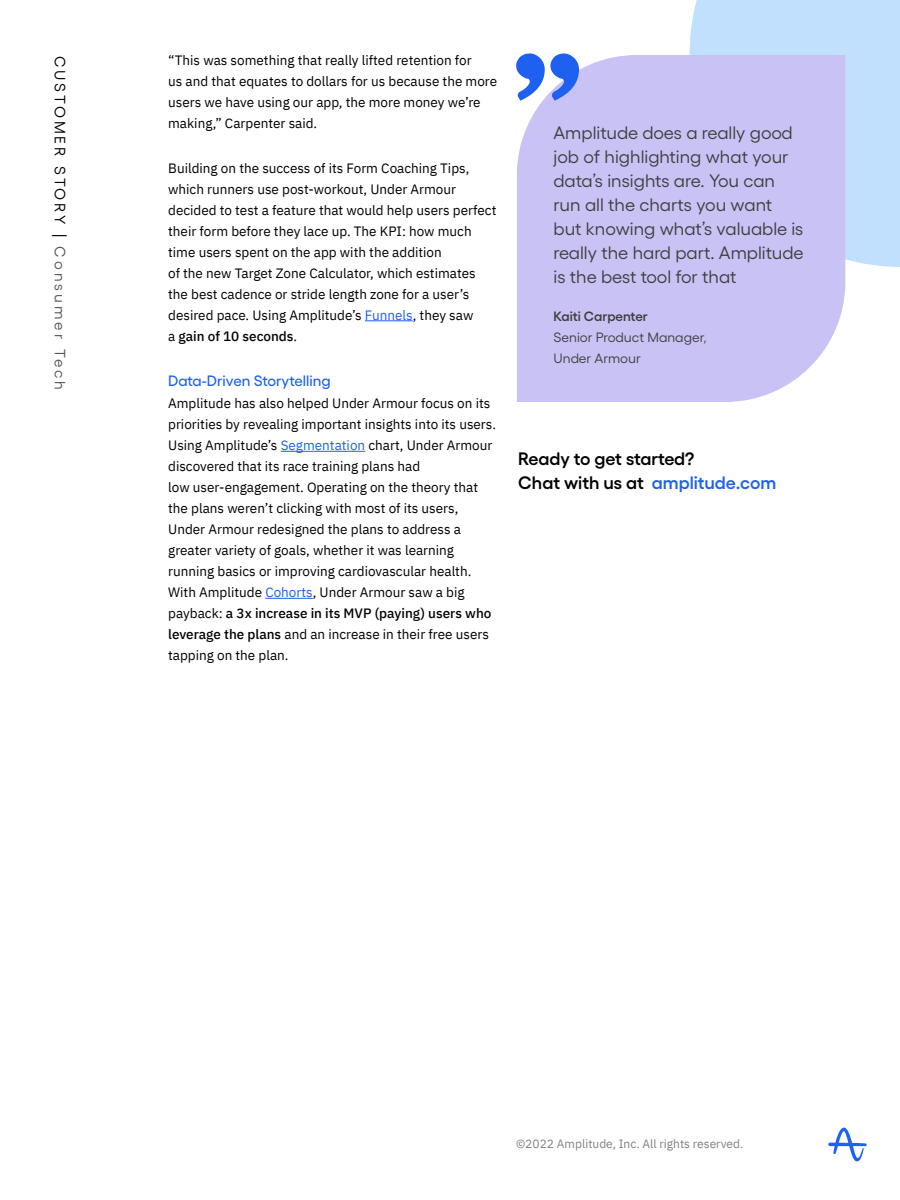
<style>
.page{position:relative;width:900px;height:1200px;background:#fff}
.page>*{position:absolute;margin:0;border:0;box-sizing:border-box;transform-origin:0 0}
.t1{font:18px/24px "Gellix";color:#3e3e3e}
.t2{font:600 18px/24px "Gellix";color:#000}
.t3{font:15px "Gellix";letter-spacing:.2em;color:#000}
.t4{font:500 15px "Gellix";color:#1e61f0}
.t5{font:13.5px/21px "IBM Plex Sans";color:#000}
.t6{font:13.5px/21px "Gellix";color:#3e3e3e}
.t7{font:600 13.5px "Gellix";color:#3e3e3e}
.t8{font:12px "IBM Plex Sans";color:#808285}
.s1{color:#565656}
.s2{color:#1e61f0}
.s3{font-weight:500}
</style>
<div class="page">
<div style="left:690px;top:0;width:210px;height:267px;background:#c1e0fe"></div>
<svg style="left:828px;top:1128px;width:39px;height:33px"></svg>
<hr style="left:365px;top:320px;width:48px;height:1px;background:#1e61f0">
<hr style="left:281px;top:451px;width:84px;height:1px;background:#1e61f0">
<hr style="left:265px;top:598px;width:48px;height:1px;background:#1e61f0">
<div style="left:517px;top:55px;width:328px;height:347px;background:#c9c2f5"></div>
<svg style="left:516px;top:53px;width:63px;height:48px"></svg>
<p class="t3" style="left:72px;top:56px;width:336px;rotate:90deg">CUSTOMER STORY | <span class="s1">Consumer Tech</span></p>
<p class="t5" style="left:168px;top:48px;width:331px">“This was something that really lifted retention for<br>us and that equates to dollars for us because the more users we have using our app, the more money we’re making,” Carpenter said.</p>
<p class="t5" style="left:168px;top:156px;width:330px">Building on the success of its Form Coaching Tips, which runners use post-workout, Under Armour decided to test a feature that would help users perfect their form before they lace up. The KPI: how much time users spent on the app with the addition<br>of the new Target Zone Calculator, which estimates the best cadence or stride length zone for a user’s desired pace. Using Amplitude’s <span class="s2">Funnels</span>, they saw<br>a <span class="s3">gain of 10 seconds</span>.</p>
<p class="t4" style="left:168px;top:369px;width:164px">Data-Driven Storytelling</p>
<p class="t5" style="left:168px;top:392px;width:329px">Amplitude has also helped Under Armour focus on its priorities by revealing important insights into its users.<br>Using Amplitude’s <span class="s2">Segmentation</span> chart, Under Armour discovered that its race training plans had<br>low user-engagement. Operating on the theory that the plans weren’t clicking with most of its users, Under Armour redesigned the plans to address a greater variety of goals, whether it was learning running basics or improving cardiovascular health.<br>With Amplitude <span class="s2">Cohorts</span>, Under Armour saw a big payback: <span class="s3">a 3x increase in its MVP (paying) users who leverage the plans</span> and an increase in their free users tapping on the plan.</p>
<h1 class="t1" style="left:554px;top:119px;width:252px">Amplitude does a really good job of highlighting what your data’s insights are. You can run all the charts you want but knowing what’s valuable is really the hard part. Amplitude is the best tool for that</h1>
<p class="t7" style="left:554px;top:305px;width:96px">Kaiti Carpenter</p>
<p class="t6" style="left:554px;top:325px;width:155px">Senior Product Manager,<br>Under Armour</p>
<h1 class="t2" style="left:518px;top:445px;width:260px">Ready to get started?<br>Chat with us at <span class="s2">amplitude.com</span></h1>
<p class="t8" style="left:516px;top:1134px;width:229px">©2022 Amplitude, Inc. All rights reserved.</p>
</div>
